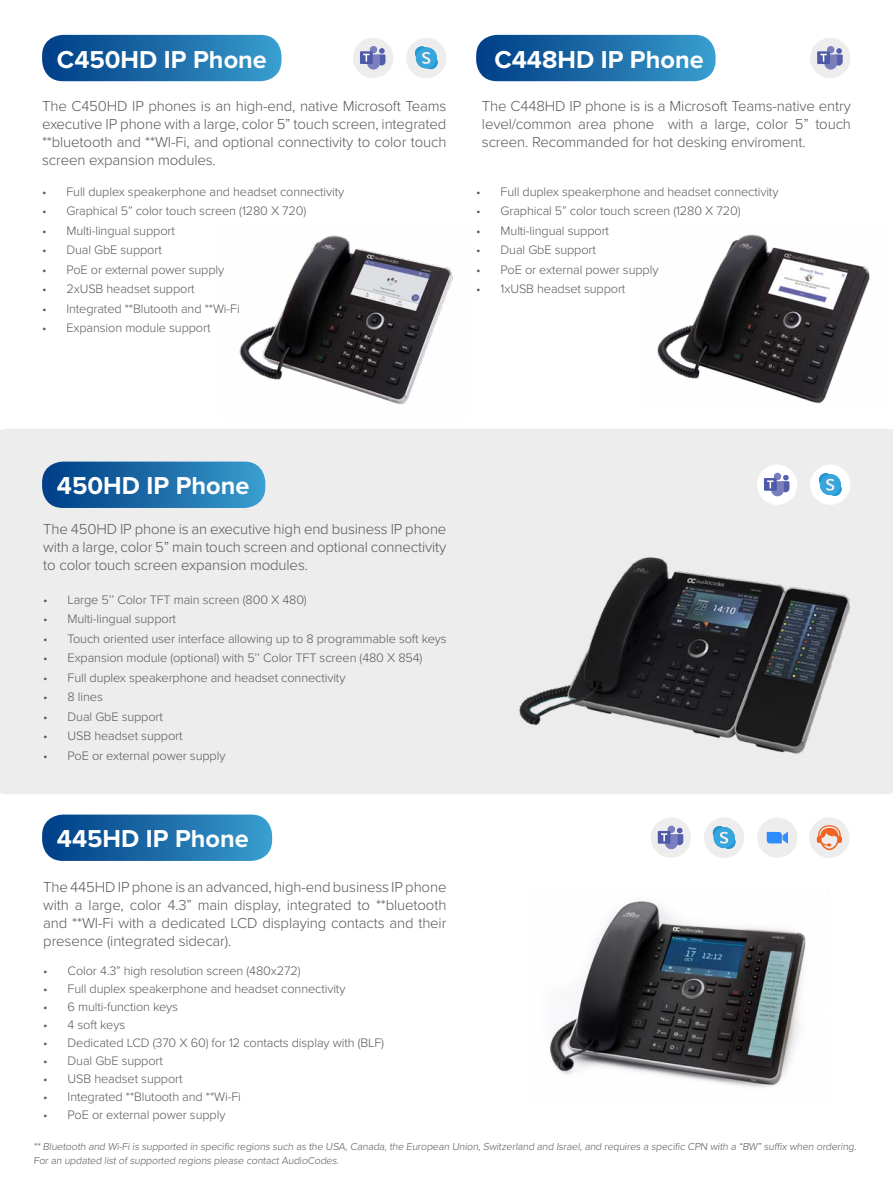
<style>
.page{position:relative;width:893px;height:1191px;background:#fff}
.page>*{position:absolute;margin:0;border:0;box-sizing:border-box;transform-origin:0 0}
.t1{font:700 25.35px "Proxima Nova";color:#fff}
.t2{font:300 15px/18px "Proxima Nova";letter-spacing:-.01em;color:#58595b;text-align:justify}
.t3{font:300 12.75px "Proxima Nova";letter-spacing:-.01em;color:#58595b}
.t4{font:300 10.5px/13.5px "Proxima Nova";color:#58595b}
</style>
<div class="page">
<div style="left:0;top:429px;width:893px;height:365px;background:#ededee"></div>
<img style="left:507px;top:547px;width:356px;height:210px">
<svg style="left:42px;top:35px;width:239px;height:46px;background:#2270ab"></svg>
<svg style="left:476px;top:35px;width:239px;height:46px;background:#2270ab"></svg>
<svg style="left:42px;top:461px;width:223px;height:47px;background:#2572ac"></svg>
<svg style="left:42px;top:814px;width:230px;height:47px;background:#2672ac"></svg>
<img style="left:550px;top:901px;width:256px;height:186px">
<img style="left:239px;top:235px;width:214px;height:169px">
<div style="left:810px;top:38px;width:40px;height:40px;background:#ededee;border-radius:50%"></div>
<div style="left:827px;top:46px;width:7px;height:7px;background:#797ebd;border-radius:50%"></div>
<div style="left:817px;top:51px;width:13px;height:13px;background:#4e59a7"></div>
<svg style="left:820px;top:48px;width:23px;height:22px"></svg>
<img style="left:657px;top:234px;width:213px;height:170px">
<div style="left:353px;top:38px;width:40px;height:40px;background:#ededee;border-radius:50%"></div>
<div style="left:370px;top:46px;width:7px;height:7px;background:#797ebd;border-radius:50%"></div>
<div style="left:360px;top:51px;width:13px;height:13px;background:#4e59a7"></div>
<svg style="left:363px;top:48px;width:22px;height:22px"></svg>
<div style="left:406px;top:38px;width:40px;height:40px;background:#ededee;border-radius:50%"></div>
<div style="left:415px;top:46px;width:14px;height:14px;background:#2397d2;border-radius:7px"></div>
<div style="left:424px;top:56px;width:14px;height:13px;background:#2397d2;border-radius:7px"></div>
<div style="left:416px;top:47px;width:21px;height:21px;background:#38a6de;border-radius:10px"></div>
<svg style="left:422px;top:52px;width:9px;height:12px"></svg>
<div style="left:757px;top:464px;width:40px;height:41px;background:#fff;border-radius:50%"></div>
<div style="left:774px;top:473px;width:7px;height:7px;background:#797ebd;border-radius:50%"></div>
<div style="left:764px;top:478px;width:13px;height:13px;background:#4e59a7"></div>
<svg style="left:767px;top:475px;width:22px;height:21px"></svg>
<div style="left:810px;top:464px;width:40px;height:41px;background:#fff;border-radius:50%"></div>
<div style="left:819px;top:473px;width:13px;height:13px;background:#2397d2;border-radius:7px"></div>
<div style="left:828px;top:482px;width:14px;height:14px;background:#2397d2;border-radius:7px"></div>
<div style="left:820px;top:474px;width:21px;height:21px;background:#38a6de;border-radius:10px"></div>
<svg style="left:826px;top:479px;width:9px;height:12px"></svg>
<div style="left:809px;top:817px;width:41px;height:41px;background:#ededee;border-radius:50%"></div>
<svg style="left:817px;top:825px;width:25px;height:25px"></svg>
<div style="left:651px;top:817px;width:40px;height:41px;background:#ededee;border-radius:50%"></div>
<div style="left:658px;top:831px;width:12px;height:12px;background:#4e59a7"></div>
<svg style="left:661px;top:827px;width:22px;height:22px"></svg>
<div style="left:704px;top:817px;width:40px;height:41px;background:#ededee;border-radius:50%"></div>
<div style="left:713px;top:826px;width:13px;height:13px;background:#2397d2;border-radius:7px"></div>
<div style="left:722px;top:835px;width:13px;height:13px;background:#2397d2;border-radius:7px"></div>
<div style="left:714px;top:827px;width:21px;height:21px;background:#38a6de;border-radius:10px"></div>
<svg style="left:720px;top:831px;width:9px;height:12px"></svg>
<div style="left:757px;top:817px;width:40px;height:41px;background:#ededee;border-radius:50%"></div>
<svg style="left:767px;top:831px;width:21px;height:12px"></svg>
<h1 class="t1" style="left:57px;top:40px;width:212px">C450HD IP Phone</h1>
<h1 class="t1" style="left:494px;top:40px;width:211px">C448HD IP Phone</h1>
<p class="t2" style="left:42px;top:96px;width:406px">The C450HD IP phones is an high-end, native Microsoft Teams executive IP phone with a large, color 5” touch screen, integrated **bluetooth and **WI-Fi, and optional connectivity to color touch screen expansion modules.</p>
<p class="t2" style="left:482px;top:96px;width:371px">The C448HD IP phone is is a Microsoft Teams-native entry level/common area phone with a large, color 5” touch screen. Recommanded for hot desking enviroment.</p>
<p class="t3" style="left:42px;top:182px;width:304px">• Full duplex speakerphone and headset connectivity</p>
<p class="t3" style="left:42px;top:201px;width:266px">• Graphical 5” color touch screen (1280 X 720)</p>
<p class="t3" style="left:42px;top:221px;width:134px">• Multi-lingual support</p>
<p class="t3" style="left:42px;top:240px;width:121px">• Dual GbE support</p>
<p class="t3" style="left:42px;top:260px;width:184px">• PoE or external power supply</p>
<p class="t3" style="left:42px;top:279px;width:154px">• 2xUSB headset support</p>
<p class="t3" style="left:42px;top:299px;width:199px">• Integrated **Blutooth and **Wi-Fi</p>
<p class="t3" style="left:42px;top:318px;width:170px">• Expansion module support</p>
<p class="t3" style="left:476px;top:182px;width:304px">• Full duplex speakerphone and headset connectivity</p>
<p class="t3" style="left:476px;top:201px;width:266px">• Graphical 5” color touch screen (1280 X 720)</p>
<p class="t3" style="left:476px;top:221px;width:134px">• Multi-lingual support</p>
<p class="t3" style="left:476px;top:240px;width:121px">• Dual GbE support</p>
<p class="t3" style="left:476px;top:260px;width:184px">• PoE or external power supply</p>
<p class="t3" style="left:476px;top:279px;width:151px">• 1xUSB headset support</p>
<h1 class="t1" style="left:57px;top:466px;width:194px">450HD IP Phone</h1>
<p class="t2" style="left:43px;top:519px;width:405px">The 450HD IP phone is an executive high end business IP phone with a large, color 5” main touch screen and optional connectivity to color touch screen expansion modules.</p>
<p class="t3" style="left:43px;top:590px;width:265px">• Large 5’’ Color TFT main screen (800 X 480)</p>
<p class="t3" style="left:43px;top:609px;width:134px">• Multi-lingual support</p>
<p class="t3" style="left:43px;top:629px;width:405px">• Touch oriented user interface allowing up to 8 programmable soft keys</p>
<p class="t3" style="left:43px;top:648px;width:381px">• Expansion module (optional) with 5’’ Color TFT screen (480 X 854)</p>
<p class="t3" style="left:43px;top:668px;width:304px">• Full duplex speakerphone and headset connectivity</p>
<p class="t3" style="left:43px;top:687px;width:61px">• 8 lines</p>
<p class="t3" style="left:43px;top:707px;width:121px">• Dual GbE support</p>
<p class="t3" style="left:43px;top:726px;width:141px">• USB headset support</p>
<p class="t3" style="left:43px;top:746px;width:184px">• PoE or external power supply</p>
<h1 class="t1" style="left:57px;top:819px;width:193px">445HD IP Phone</h1>
<p class="t2" style="left:43px;top:877px;width:405px">The 445HD IP phone is an advanced, high-end business IP phone with a large, color 4.3” main display, integrated to **bluetooth and **WI-Fi with a dedicated LCD displaying contacts and their presence (integrated sidecar).</p>
<p class="t3" style="left:43px;top:960px;width:259px">• Color 4.3” high resolution screen (480x272)</p>
<p class="t3" style="left:43px;top:978px;width:304px">• Full duplex speakerphone and headset connectivity</p>
<p class="t3" style="left:43px;top:996px;width:136px">• 6 multi-function keys</p>
<p class="t3" style="left:43px;top:1014px;width:83px">• 4 soft keys</p>
<p class="t3" style="left:43px;top:1032px;width:342px">• Dedicated LCD (370 X 60) for 12 contacts display with (BLF)</p>
<p class="t3" style="left:43px;top:1050px;width:121px">• Dual GbE support</p>
<p class="t3" style="left:43px;top:1068px;width:141px">• USB headset support</p>
<p class="t3" style="left:43px;top:1086px;width:199px">• Integrated **Blutooth and **Wi-Fi</p>
<p class="t3" style="left:43px;top:1104px;width:184px">• PoE or external power supply</p>
<p class="t4" style="left:33px;top:1139px;width:826px">** Bluetooth and Wi-Fi is supported in specific regions such as the USA, Canada, the European Union, Switzerland and Israel, and requires a specific CPN with a “BW” suffix when ordering.<br>For an updated list of supported regions please contact AudioCodes.</p>
</div>
